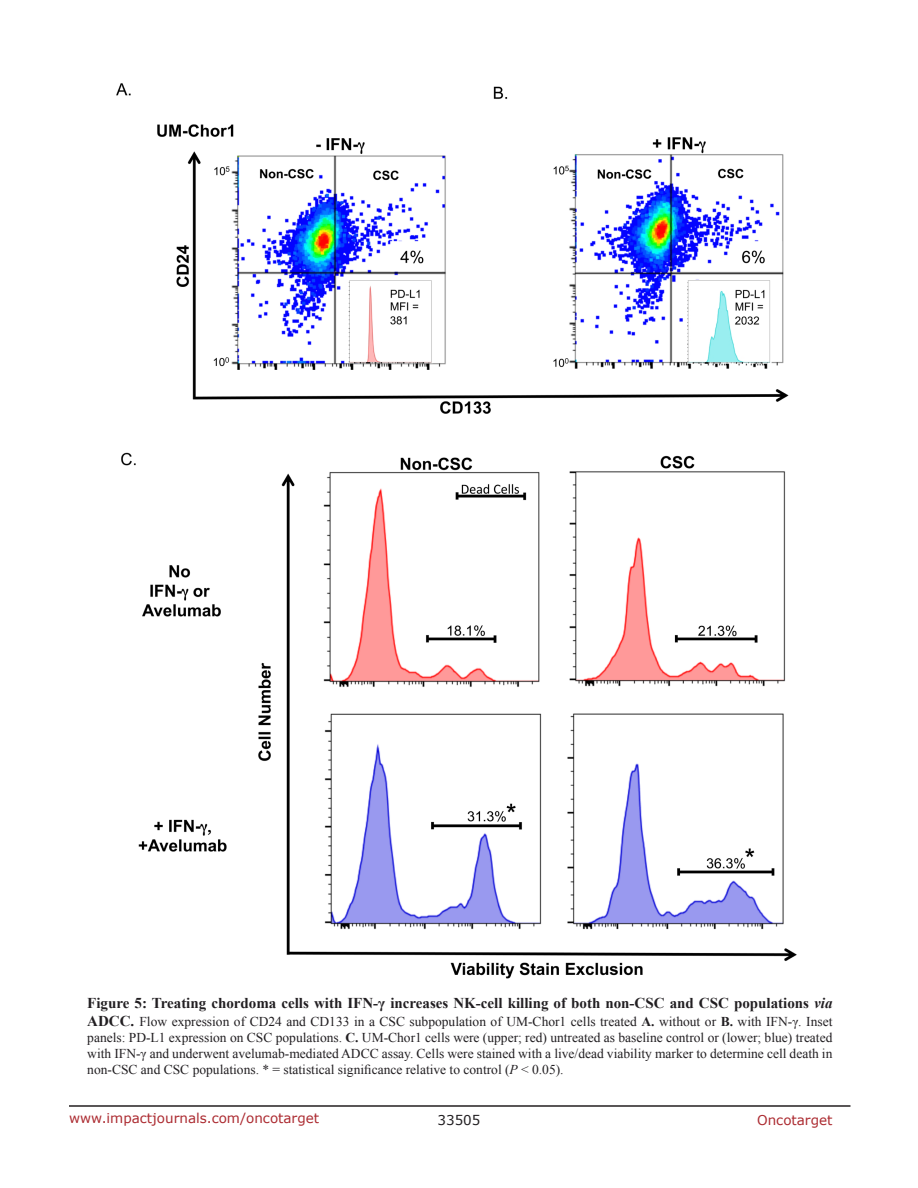
<style>
.page{position:relative;width:918px;height:1188px;background:#fff}
.page>*{position:absolute;margin:0;border:0;box-sizing:border-box;transform-origin:0 0}
.t1{font:700 15px "Times New Roman";color:#221f22}
.t2{font:13.5px/16.2px "Times New Roman";color:#221f22;text-align:justify}
.t3{font:13.5px "Verdana";color:#ac2b31}
.t4{font:13.5px "Verdana";color:#221f22}
.s1{font-style:italic}
.s2{font-weight:700;font-size:15px}
.s3{font-weight:700}
</style>
<div class="page">
<hr style="left:69px;top:1105px;width:781px;height:2px;background:#231f20">
<img style="left:116px;top:83px;width:681px;height:896px">
<p class="t1" style="left:87px;top:992px;width:747px">Figure 5: Treating chordoma cells with IFN-γ increases NK-cell killing of both non-CSC and CSC populations <span class="s1">via</span></p>
<p class="t2" style="left:87px;top:1013px;width:747px"><span class="s2">ADCC.</span> Flow expression of CD24 and CD133 in a CSC subpopulation of UM-Chor1 cells treated <span class="s3">A.</span> without or <span class="s3">B.</span> with IFN-γ. Inset panels: PD-L1 expression on CSC populations. <span class="s3">C.</span> UM-Chor1 cells were (upper; red) untreated as baseline control or (lower; blue) treated with IFN-γ and underwent avelumab-mediated ADCC assay. Cells were stained with a live/dead viability marker to determine cell death in non-CSC and CSC populations. * = statistical significance relative to control (<span class="s1">P</span> &lt; 0.05).</p>
<p class="t3" style="left:69px;top:1109px;width:252px">www.impactjournals.com/oncotarget</p>
<p class="t4" style="left:438px;top:1111px;width:44px">33505</p>
<p class="t3" style="left:757px;top:1111px;width:77px">Oncotarget</p>
</div>
